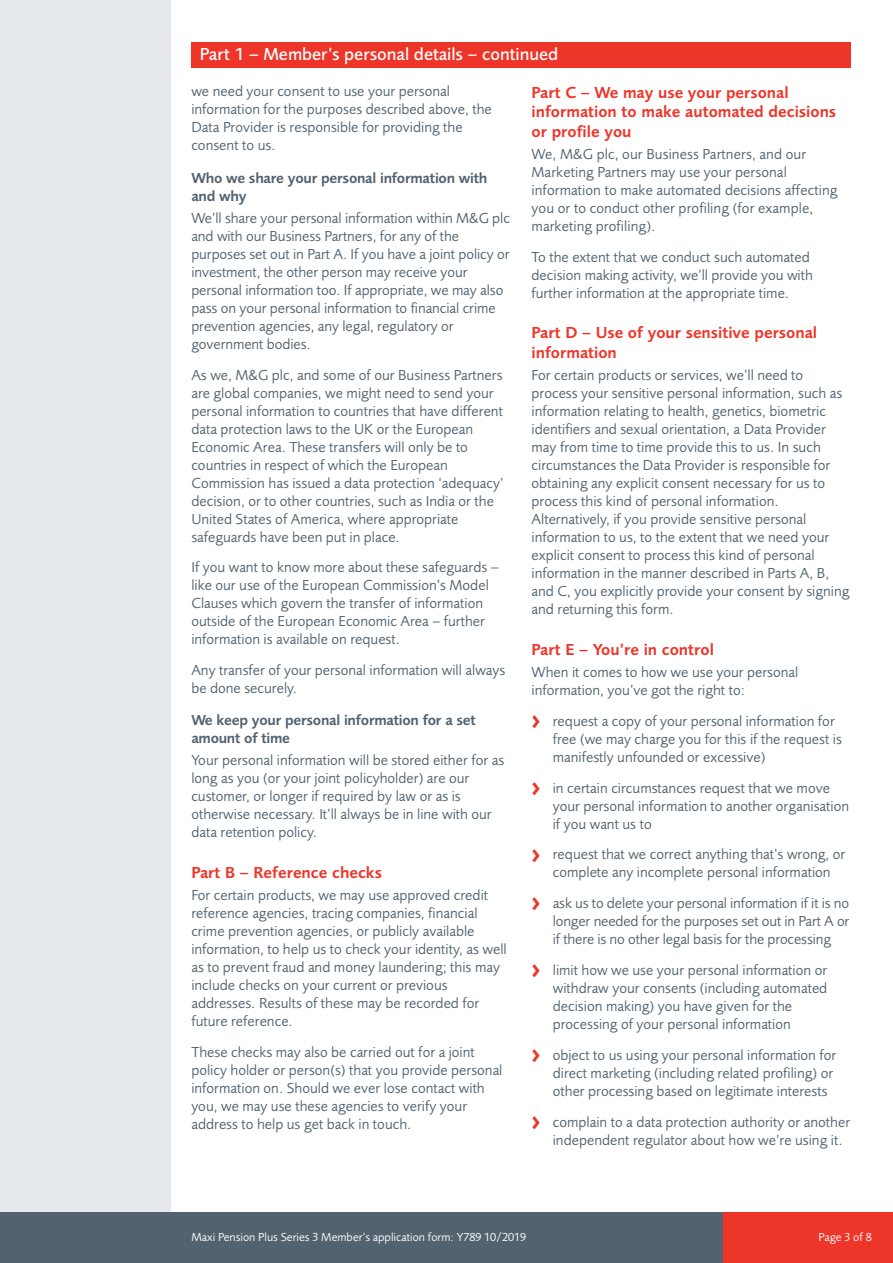
<style>
.page{position:relative;width:893px;height:1263px;background:#fff}
.page>*{position:absolute;margin:0;border:0;box-sizing:border-box;transform-origin:0 0}
.t1{font:500 18px "Pru Sans";color:#fff}
.t2{font:600 16.5px/19.5px "Pru Sans";color:#ee3529}
.t3{font:15px/18px "Pru Sans";color:#52626f}
.t4{font:600 15px/18px "Pru Sans";letter-spacing:-.015em;color:#52626f}
.t5{font:12px "Pru Sans";color:#fff}
.s1{font-family:"Meta";font-weight:700;font-size:21px;color:#ee3529}
</style>
<div class="page">
<div style="left:0;top:0;width:170px;height:1263px;background:#e5e8ec"></div>
<div style="left:0;top:1212px;width:893px;height:51px;background:#52626f"></div>
<div style="left:723px;top:1212px;width:170px;height:51px;background:#ee3529"></div>
<div style="left:191px;top:43px;width:659px;height:25px;background:#ee3529"></div>
<p class="t1" style="left:200px;top:47px;width:360px">Part 1 – Member’s personal details – continued</p>
<p class="t3" style="left:191px;top:84px;width:302px">we need your consent to use your personal information for the purposes described above, the Data Provider is responsible for providing the consent to us.</p>
<p class="t4" style="left:191px;top:170px;width:298px">Who we share your personal information with and why</p>
<p class="t3" style="left:191px;top:210px;width:320px">We’ll share your personal information within M&amp;G plc and with our Business Partners, for any of the purposes set out in Part A. If you have a joint policy or investment, the other person may receive your personal information too. If appropriate, we may also pass on your personal information to financial crime prevention agencies, any legal, regulatory or government bodies.</p>
<p class="t3" style="left:191px;top:367px;width:314px">As we, M&amp;G plc, and some of our Business Partners are global companies, we might need to send your personal information to countries that have different data protection laws to the UK or the European Economic Area. These transfers will only be to countries in respect of which the European Commission has issued a data protection ‘adequacy’ decision, or to other countries, such as India or the United States of America, where appropriate safeguards have been put in place.</p>
<p class="t3" style="left:191px;top:560px;width:309px">If you want to know more about these safeguards – like our use of the European Commission’s Model Clauses which govern the transfer of information outside of the European Economic Area – further information is available on request.</p>
<p class="t3" style="left:191px;top:662px;width:316px">Any transfer of your personal information will always be done securely.</p>
<p class="t4" style="left:191px;top:713px;width:286px">We keep your personal information for a set amount of time</p>
<p class="t3" style="left:191px;top:753px;width:314px">Your personal information will be stored either for as long as you (or your joint policyholder) are our customer, or longer if required by law or as is otherwise necessary. It’ll always be in line with our data retention policy.</p>
<p class="t2" style="left:191px;top:864px;width:192px">Part B – Reference checks</p>
<p class="t3" style="left:191px;top:888px;width:317px">For certain products, we may use approved credit reference agencies, tracing companies, financial crime prevention agencies, or publicly available information, to help us to check your identity, as well as to prevent fraud and money laundering; this may include checks on your current or previous addresses. Results of these may be recorded for future reference.</p>
<p class="t3" style="left:191px;top:1044px;width:313px">These checks may also be carried out for a joint policy holder or person(s) that you provide personal information on. Should we ever lose contact with you, we may use these agencies to verify your address to help us get back in touch.</p>
<p class="t2" style="left:531px;top:84px;width:306px">Part C – We may use your personal information to make automated decisions or profile you</p>
<p class="t3" style="left:531px;top:146px;width:308px">We, M&amp;G plc, our Business Partners, and our Marketing Partners may use your personal information to make automated decisions affecting you or to conduct other profiling (for example, marketing profiling).</p>
<p class="t3" style="left:531px;top:249px;width:283px">To the extent that we conduct such automated decision making activity, we’ll provide you with further information at the appropriate time.</p>
<p class="t2" style="left:531px;top:325px;width:287px">Part D – Use of your sensitive personal information</p>
<p class="t3" style="left:531px;top:367px;width:319px">For certain products or services, we’ll need to process your sensitive personal information, such as information relating to health, genetics, biometric identifiers and sexual orientation, a Data Provider may from time to time provide this to us. In such circumstances the Data Provider is responsible for obtaining any explicit consent necessary for us to process this kind of personal information.<br>Alternatively, if you provide sensitive personal information to us, to the extent that we need your explicit consent to process this kind of personal information in the manner described in Parts A, B, and C, you explicitly provide your consent by signing and returning this form.</p>
<p class="t2" style="left:531px;top:641px;width:184px">Part E – You’re in control</p>
<p class="t3" style="left:531px;top:664px;width:268px">When it comes to how we use your personal information, you’ve got the right to:</p>
<p class="t3" style="left:553px;top:713px;width:291px;text-indent:-21px"><span class="s1">&gt;</span> request a copy of your personal information for free (we may charge you for this if the request is manifestly unfounded or excessive)</p>
<p class="t3" style="left:553px;top:780px;width:298px;text-indent:-21px"><span class="s1">&gt;</span> in certain circumstances request that we move your personal information to another organisation if you want us to</p>
<p class="t3" style="left:531px;top:847px;width:315px;text-align:center"><span class="s1">&gt;</span> request that we correct anything that’s wrong, or complete any incomplete personal information</p>
<p class="t3" style="left:553px;top:896px;width:298px;text-align:justify;text-indent:-21px"><span class="s1">&gt;</span> ask us to delete your personal information if it is no longer needed for the purposes set out in Part A or if there is no other legal basis for the processing</p>
<p class="t3" style="left:553px;top:962px;width:276px;text-indent:-21px"><span class="s1">&gt;</span> limit how we use your personal information or withdraw your consents (including automated decision making) you have given for the processing of your personal information</p>
<p class="t3" style="left:553px;top:1047px;width:285px;text-indent:-21px"><span class="s1">&gt;</span> object to us using your personal information for direct marketing (including related profiling) or other processing based on legitimate interests</p>
<p class="t3" style="left:553px;top:1114px;width:299px;text-indent:-21px"><span class="s1">&gt;</span> complain to a data protection authority or another independent regulator about how we’re using it.</p>
<p class="t5" style="left:191px;top:1232px;width:336px">Maxi Pension Plus Series 3 Member’s application form: Y789 10/2019</p>
<p class="t5" style="left:819px;top:1232px;width:55px">Page 3 of 8</p>
</div>
